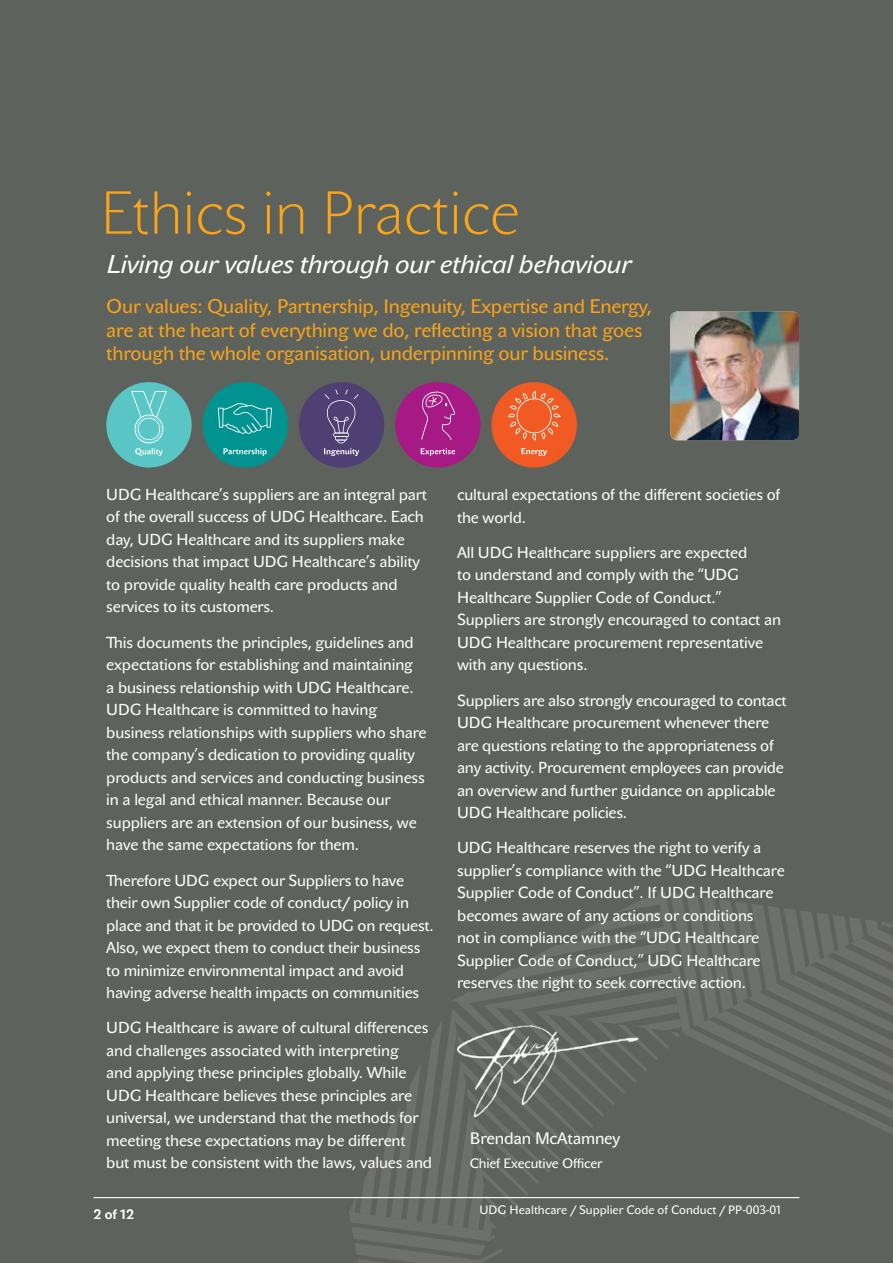
<style>
.page{position:relative;width:893px;height:1263px;background:#5e625c}
.page>*{position:absolute;margin:0;border:0;box-sizing:border-box;transform-origin:0 0}
.t1{font:60px "John Sans White Pro";letter-spacing:-.01em;color:#faa41a}
.t2{font:italic 25.5px "John Sans Text Pro";letter-spacing:-.01em;color:#fff}
.t3{font:19.5px/23.4px "John Sans Text Pro";letter-spacing:-.01em;color:#faa41a}
.t4{font:16.5px "John Sans Text Pro";letter-spacing:-.01em;color:#fff}
.t5{font:15.75px/22.5px "John Sans Text Pro";letter-spacing:-.01em;color:#fff}
.t6{font:13.5px "John Sans Text Pro";letter-spacing:-.01em;color:#fff}
.t7{font:700 13.5px "John Sans Text Pro";color:#fff}
.t8{font:12px "John Sans Text Pro";color:#fff}
</style>
<div class="page">
<svg style="left:349px;top:891px;width:544px;height:372px"></svg>
<img style="left:670px;top:311px;width:129px;height:129px">
<div style="left:106px;top:382px;width:86px;height:85px;background:#59c5c5;border-radius:50%"></div>
<svg style="left:131px;top:391px;width:36px;height:65px"></svg>
<div style="left:203px;top:382px;width:85px;height:85px;background:#009390;border-radius:50%"></div>
<svg style="left:223px;top:448px;width:44px;height:8px"></svg>
<svg style="left:218px;top:403px;width:54px;height:31px"></svg>
<div style="left:299px;top:382px;width:85px;height:85px;background:#4e4073;border-radius:50%"></div>
<svg style="left:324px;top:389px;width:35px;height:67px"></svg>
<div style="left:395px;top:382px;width:86px;height:85px;background:#a71984;border-radius:50%"></div>
<svg style="left:421px;top:448px;width:34px;height:8px"></svg>
<svg style="left:421px;top:391px;width:34px;height:49px"></svg>
<div style="left:491px;top:382px;width:86px;height:85px;background:#f15a22;border-radius:50%"></div>
<svg style="left:521px;top:448px;width:26px;height:8px"></svg>
<svg style="left:508px;top:391px;width:53px;height:50px"></svg>
<img style="left:455px;top:1010px;width:186px;height:108px">
<hr style="left:94px;top:1197px;width:705px;height:1px;background:#fff">
<h1 class="t1" style="left:101px;top:177px;width:421px">Ethics in Practice</h1>
<h2 class="t2" style="left:107px;top:249px;width:526px">Living our values through our ethical behaviour</h2>
<p class="t3" style="left:106px;top:295px;width:547px">Our values: Quality, Partnership, Ingenuity, Expertise and Energy, are at the heart of everything we do, reflecting a vision that goes through the whole organisation, underpinning our business.</p>
<p class="t5" style="left:106px;top:484px;width:322px">UDG Healthcare’s suppliers are an integral part of the overall success of UDG Healthcare. Each day, UDG Healthcare and its suppliers make decisions that impact UDG Healthcare’s ability to provide quality health care products and services to its customers.</p>
<p class="t5" style="left:106px;top:631px;width:322px">This documents the principles, guidelines and expectations for establishing and maintaining<br>a business relationship with UDG Healthcare.<br>UDG Healthcare is committed to having business relationships with suppliers who share the company’s dedication to providing quality products and services and conducting business in a legal and ethical manner. Because our suppliers are an extension of our business, we have the same expectations for them.</p>
<p class="t5" style="left:106px;top:869px;width:329px">Therefore UDG expect our Suppliers to have their own Supplier code of conduct/ policy in place and that it be provided to UDG on request.<br>Also, we expect them to conduct their business to minimize environmental impact and avoid having adverse health impacts on communities</p>
<p class="t5" style="left:106px;top:1017px;width:327px">UDG Healthcare is aware of cultural differences and challenges associated with interpreting<br>and applying these principles globally. While UDG Healthcare believes these principles are universal, we understand that the methods for meeting these expectations may be different but must be consistent with the laws, values and</p>
<p class="t7" style="left:94px;top:1206px;width:42px">2 of 12</p>
<p class="t5" style="left:457px;top:484px;width:325px">cultural expectations of the different societies of the world.</p>
<p class="t5" style="left:457px;top:541px;width:325px">All UDG Healthcare suppliers are expected<br>to understand and comply with the “UDG Healthcare Supplier Code of Conduct.” Suppliers are strongly encouraged to contact an UDG Healthcare procurement representative with any questions.</p>
<p class="t5" style="left:457px;top:689px;width:331px">Suppliers are also strongly encouraged to contact UDG Healthcare procurement whenever there are questions relating to the appropriateness of any activity. Procurement employees can provide an overview and further guidance on applicable UDG Healthcare policies.</p>
<p class="t5" style="left:457px;top:837px;width:329px">UDG Healthcare reserves the right to verify a supplier’s compliance with the “UDG Healthcare Supplier Code of Conduct”. If UDG Healthcare becomes aware of any actions or conditions<br>not in compliance with the “UDG Healthcare Supplier Code of Conduct,” UDG Healthcare reserves the right to seek corrective action.</p>
<p class="t4" style="left:470px;top:1128px;width:152px">Brendan McAtamney</p>
<p class="t6" style="left:470px;top:1155px;width:134px">Chief Executive Officer</p>
<p class="t8" style="left:479px;top:1202px;width:303px">UDG Healthcare / Supplier Code of Conduct / PP-003-01</p>
</div>
